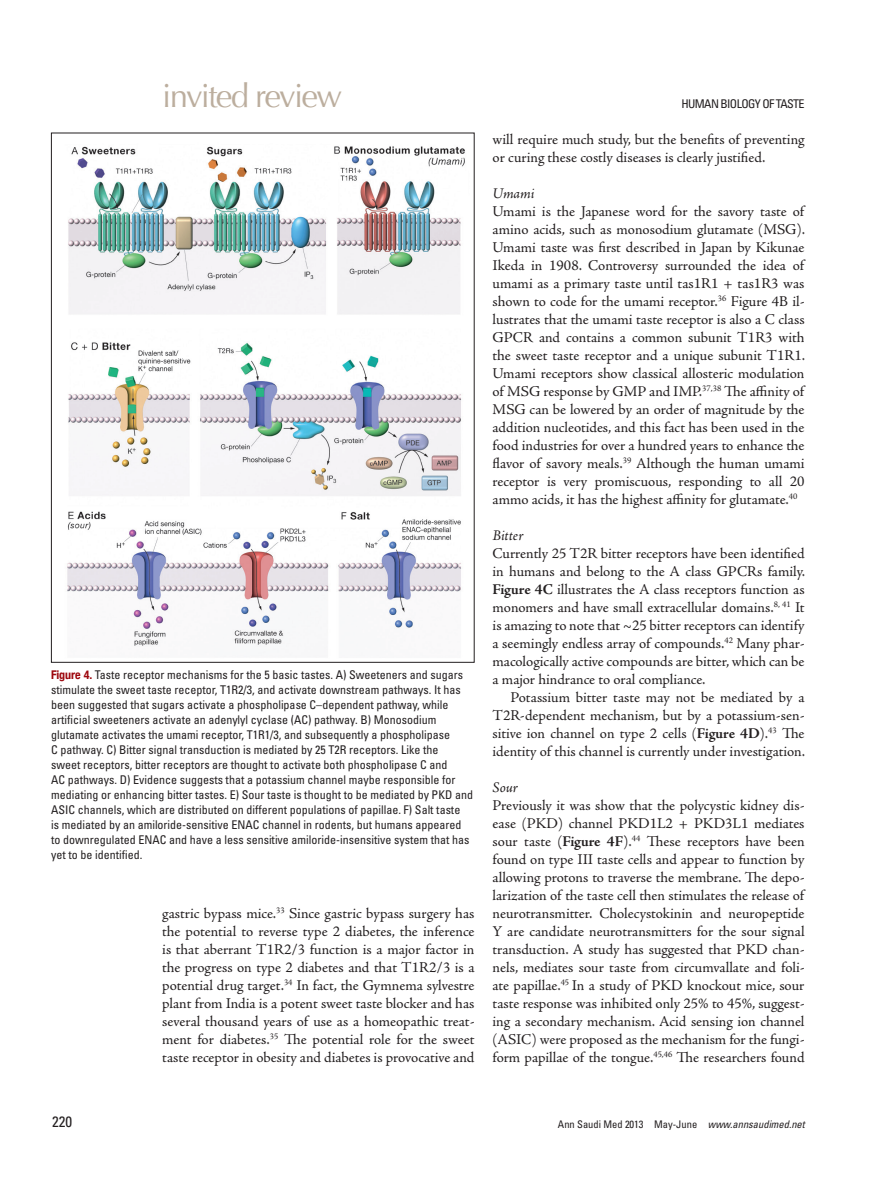
<style>
.page{position:relative;width:893px;height:1191px;background:#fff}
.page>*{position:absolute;margin:0;border:0;box-sizing:border-box;transform-origin:0 0}
.t1{font:33px "Optima";letter-spacing:-.05em;color:#bcae9e}
.t2{font:15px/18px "Adobe Jenson Pro";letter-spacing:-.005em;color:#231f20;text-align:justify}
.t3{font:italic 15px "Adobe Jenson Pro";letter-spacing:-.005em;color:#231f20}
.t4{font:condensed 15px "Univers LT Std";color:#231f20}
.t5{font:condensed 12px/15px "Univers LT Std";color:#231f20}
.t6{font:condensed 12px "Univers LT Std";letter-spacing:-.05em;color:#231f20}
.t7{font:condensed 10.5px "Univers LT Std";color:#231f20}
.s1{font-family:"Helvetica Neue";font-weight:700;color:#9d070d}
.s2{font-weight:700}
.s3{font-style:italic}
</style>
<div class="page">
<img style="left:67px;top:146px;width:398px;height:500px">
<h1 class="t1" style="left:162px;top:76px;width:181px">invited review</h1>
<p class="t5" style="left:51px;top:667px;width:423px"><span class="s1">Figure 4.</span> Taste receptor mechanisms for the 5 basic tastes. A) Sweeteners and sugars stimulate the sweet taste receptor, T1R2/3, and activate downstream pathways. It has been suggested that sugars activate a phospholipase C–dependent pathway, while artificial sweeteners activate an adenylyl cyclase (AC) pathway. B ) Monosodium glutamate activates the umami receptor, T1R1/3, and subsequently a phospholipase<br>C pathway. C) Bitter signal transduction is mediated by 25 T2R receptors. Like the<br>sweet receptors, bitter receptors are thought to activate both phospholipase C and<br>AC pathways. D) Evidence suggests that a potassium channel maybe responsible for mediating or enhancing bitter tastes. E) Sour taste is thought to be mediated by PKD and ASI C channels, which are distributed on different populations of papillae. F) Salt taste<br>is mediated by an amiloride-sensitive ENAC channel in rodents, but humans appeared to downregulated ENAC and have a less sensitive amiloride-insensitive system that has yet to be identified.</p>
<p class="t2" style="left:162px;top:905px;width:314px">gastric bypass mice.<sup>33</sup> Since gastric bypass surgery has the potential to reverse type 2 diabetes, the inference is that aberrant T1R2/3 function is a major factor in the progress on type 2 diabetes and that T1R2/3 is a potential drug target.<sup>34</sup> In fact, the Gymnema sylvestre plant from India is a potent sweet taste blocker and has several thousand years of use as a homeopathic treat&shy;ment for diabetes.<sup>35</sup> The potential role for the sweet taste receptor in obesity and diabetes is provocative and</p>
<p class="t6" style="left:681px;top:96px;width:125px">human biology of taste</p>
<p class="t2" style="left:493px;top:131px;width:313px">will require much study, but the benefits of preventing or curing these costly diseases is clearly justified.</p>
<p class="t3" style="left:493px;top:185px;width:43px">Umami</p>
<p class="t2" style="left:493px;top:203px;width:314px">Umami is the Japanese word for the savory taste of amino acids, such as monosodium glutamate (MSG).<br>Umami taste was first described in Japan by Kikunae Ikeda in 1908. Controversy surrounded the idea of umami as a primary taste until tas1R1 + tas1R3 was shown to code for the umami receptor.<sup>36</sup> Figure 4B il&shy;lustrates that the umami taste receptor is also a C class GPCR and contains a common subunit T1R3 with the sweet taste receptor and a unique subunit T1R1.<br>Umami receptors show classical allosteric modulation of MSG response by GMP and IMP.<sup>37,38</sup> The affinity of MSG can be lowered by an order of magnitude by the addition nucleotides, and this fact has been used in the food industries for over a hundred years to enhance the flavor of savory meals.<sup>39</sup> Although the human umami receptor is very promiscuous, responding to all 20 ammo acids, it has the highest affinity for glutamate.<sup>40</sup></p>
<p class="t3" style="left:493px;top:527px;width:32px">Bitter</p>
<p class="t2" style="left:493px;top:545px;width:314px">Currently 25 T2R bitter receptors have been identified in humans and belong to the A class GPCRs family.<br><span class="s2">Figure 4C</span> illustrates the A class receptors function as monomers and have small extracellular domains.<sup>8,</sup> <sup>41</sup> It is amazing to note that ~25 bitter receptors can identify a seemingly endless array of compounds.<sup>42</sup> Many phar&shy;macologically active compounds are bitter, which can be a major hindrance to oral compliance.</p>
<p class="t2" style="left:493px;top:689px;width:314px;text-indent:18px">Potassium bitter taste may not be mediated by a T2R-dependent mechanism, but by a potassium-sen&shy;sitive ion channel on type 2 cells (<span class="s2">Figure 4D</span>).<sup>43</sup> The identity of this channel is currently under investigation.</p>
<p class="t3" style="left:493px;top:779px;width:27px">Sour</p>
<p class="t2" style="left:493px;top:797px;width:314px">Previously it was show that the polycystic kidney dis&shy;ease (PKD) channel PKD1L2 + PKD3L1 mediates sour taste (<span class="s2">Figure 4F</span>).<sup>44</sup> These receptors have been found on type III taste cells and appear to function by allowing protons to traverse the membrane. The depo&shy;larization of the taste cell then stimulates the release of neurotransmitter. Cholecystokinin and neuropeptide Y are candidate neurotransmitters for the sour signal transduction. A study has suggested that PKD chan&shy;nels, mediates sour taste from circumvallate and foli&shy;ate papillae.<sup>45</sup> In a study of PKD knockout mice, sour taste response was inhibited only 25% to 45%, suggest&shy;ing a secondary mechanism. Acid sensing ion channel (ASIC) were proposed as the mechanism for the fungi&shy;form papillae of the tongue.<sup>45,46</sup> The researchers found</p>
<p class="t4" style="left:52px;top:1111px;width:21px">220</p>
<p class="t7" style="left:558px;top:1118px;width:248px">Ann Saudi Med 2013 May-June <span class="s3">www.annsaudimed.net</span></p>
</div>
